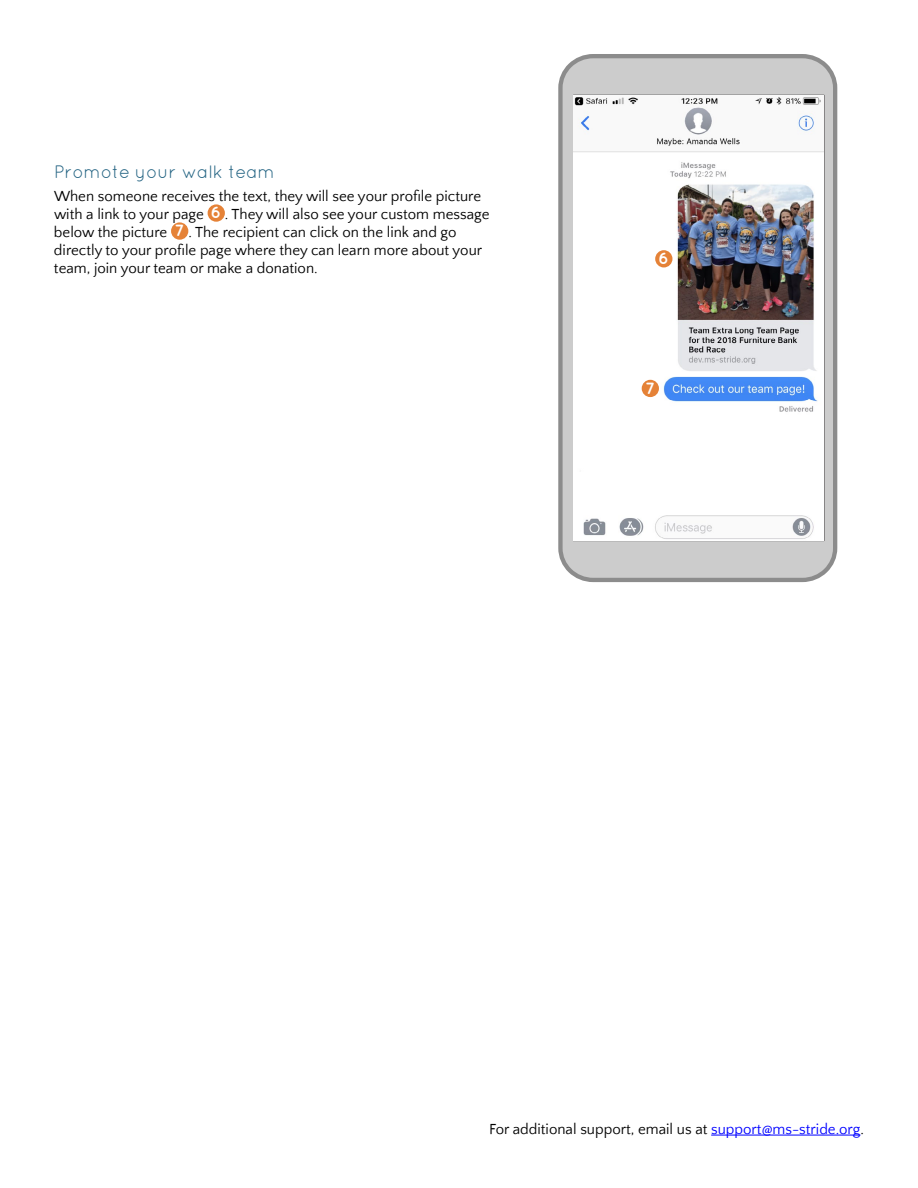
<style>
.page{position:relative;width:918px;height:1188px;background:#fff}
.page>*{position:absolute;margin:0;border:0;box-sizing:border-box;transform-origin:0 0}
.t1{font:18px "Quicksand";color:#246483}
.t2{font:700 16.2px "Quicksand";color:#fff}
.t3{font:15px/18px "Quattrocento Sans";color:#000}
.s1{font-family:"Quicksand";font-weight:700;font-size:16.2px;color:#fff}
.s2{color:#00f}
</style>
<div class="page">
<svg style="left:558px;top:54px;width:279px;height:528px;background:#c1c1c1"></svg>
<img style="left:575px;top:140px;width:207px;height:400px">
<img style="left:782px;top:139px;width:43px;height:402px">
<img style="left:574px;top:540px;width:209px;height:1px">
<img style="left:574px;top:95px;width:250px;height:45px">
<img style="left:574px;top:139px;width:1px;height:401px">
<img style="left:573px;top:139px;width:1px;height:402px">
<div style="left:208px;top:204px;width:17px;height:18px;background:#e58237;border-radius:50%"></div>
<div style="left:171px;top:222px;width:17px;height:18px;background:#e58237;border-radius:50%"></div>
<div style="left:655px;top:250px;width:17px;height:17px;background:#e58237;border-radius:50%"></div>
<div style="left:642px;top:380px;width:17px;height:17px;background:#e58237;border-radius:50%"></div>
<hr style="left:711px;top:1135px;width:149px;height:1px;background:#00f">
<p class="t1" style="left:54px;top:162px;width:222px">Promote your walk team</p>
<p class="t3" style="left:54px;top:187px;width:437px">When someone receives the text, they will see your profile picture with a link to your page <span class="s1">6</span> . They will also see your custom message below the picture <span class="s1">7</span> . The recipient can click on the link and go directly to your profile page where they can learn more about your team, join your team or make a donation.</p>
<p class="t2" style="left:658px;top:249px;width:12px">6</p>
<p class="t2" style="left:645px;top:378px;width:11px">7</p>
<p class="t3" style="left:489px;top:1121px;width:376px">For additional support, email us at <span class="s2">support@ms-stride.org</span>.</p>
</div>
